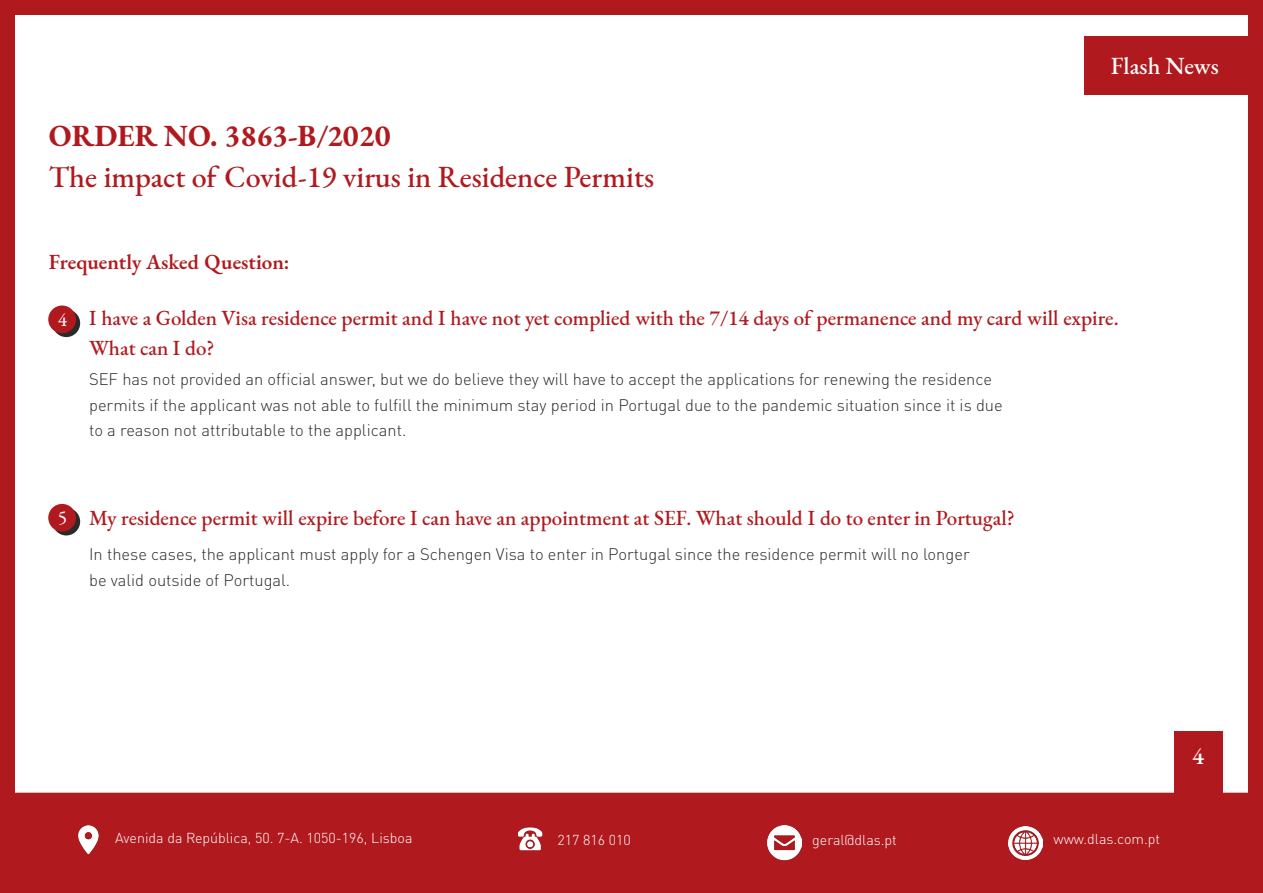
<style>
.page{position:relative;width:1263px;height:893px;background:#fff}
.page>*{position:absolute;margin:0;border:0;box-sizing:border-box;transform-origin:0 0}
.t1{font:500 30px "EB Garamond";color:#b01a1e}
.t2{font:700 30px "EB Garamond";color:#b01a1e}
.t3{font:500 24px "EB Garamond";color:#fff}
.t4{font:500 21px/30px "EB Garamond";color:#b01a1e}
.t5{font:600 21px "EB Garamond";color:#b01a1e}
.t6{font:19.5px "EB Garamond";color:#fff}
.t7{font:300 16.5px/25.5px "DIN Pro";color:#2a2a2a}
.t8{font:300 14.25px "DIN Pro";color:#fff}
</style>
<div class="page">
<div style="left:0;top:793px;width:1248px;height:100px;background:#b01a1e"></div>
<img style="left:67px;top:820px;width:43px;height:42px">
<img style="left:508px;top:823px;width:43px;height:34px">
<img style="left:767px;top:826px;width:34px;height:35px">
<img style="left:1009px;top:826px;width:33px;height:34px">
<div style="left:1084px;top:37px;width:179px;height:58px;background:#b01a1e"></div>
<div style="left:1175px;top:731px;width:48px;height:104px;background:#b01a1e"></div>
<div style="left:0;top:0;width:15px;height:820px;background:#b01a1e"></div>
<div style="left:0;top:0;width:1263px;height:15px;background:#b01a1e"></div>
<div style="left:179px;top:876px;width:1084px;height:17px;background:#b01a1e"></div>
<div style="left:1248px;top:0;width:15px;height:893px;background:#b01a1e"></div>
<svg style="left:52px;top:309px;width:28px;height:28px"></svg>
<div style="left:48px;top:305px;width:28px;height:28px;background:#b01a1e;border-radius:50%"></div>
<div style="left:52px;top:508px;width:28px;height:27px;background:#2a2a2a;border-radius:50%"></div>
<div style="left:48px;top:504px;width:28px;height:28px;background:#b01a1e;border-radius:50%"></div>
<p class="t2" style="left:49px;top:117px;width:343px">ORDER NO. 3863-B/2020</p>
<p class="t1" style="left:49px;top:157px;width:607px">The impact of Covid-19 virus in Residence Permits</p>
<p class="t3" style="left:1111px;top:50px;width:109px">Flash News</p>
<p class="t5" style="left:49px;top:248px;width:242px">Frequently Asked Question:</p>
<p class="t6" style="left:58px;top:307px;width:11px">4</p>
<p class="t4" style="left:89px;top:303px;width:1031px">I have a Golden Visa residence permit and I have not yet complied with the 7/14 days of permanence and my card will expire.<br>What can I do?</p>
<p class="t7" style="left:89px;top:365px;width:915px">SEF has not provided an official answer, but we do believe they will have to accept the applications for renewing the residence permits if the applicant was not able to fulfill the minimum stay period in Portugal due to the pandemic situation since it is due to a reason not attributable to the applicant.</p>
<p class="t6" style="left:58px;top:505px;width:11px">5</p>
<p class="t4" style="left:89px;top:503px;width:927px">My residence permit will expire before I can have an appointment at SEF. What should I do to enter in Portugal?</p>
<p class="t7" style="left:89px;top:540px;width:882px">In these cases, the applicant must apply for a Schengen Visa to enter in Portugal since the residence permit will no longer be valid outside of Portugal.</p>
<p class="t8" style="left:115px;top:827px;width:299px">Avenida da República, 50. 7-A. 1050-196, Lisboa</p>
<p class="t8" style="left:557px;top:828px;width:75px">217 816 010</p>
<p class="t8" style="left:812px;top:828px;width:86px">geral@dlas.pt</p>
<p class="t8" style="left:1054px;top:828px;width:108px">www.dlas.com.pt</p>
<p class="t3" style="left:1192px;top:740px;width:13px">4</p>
</div>
